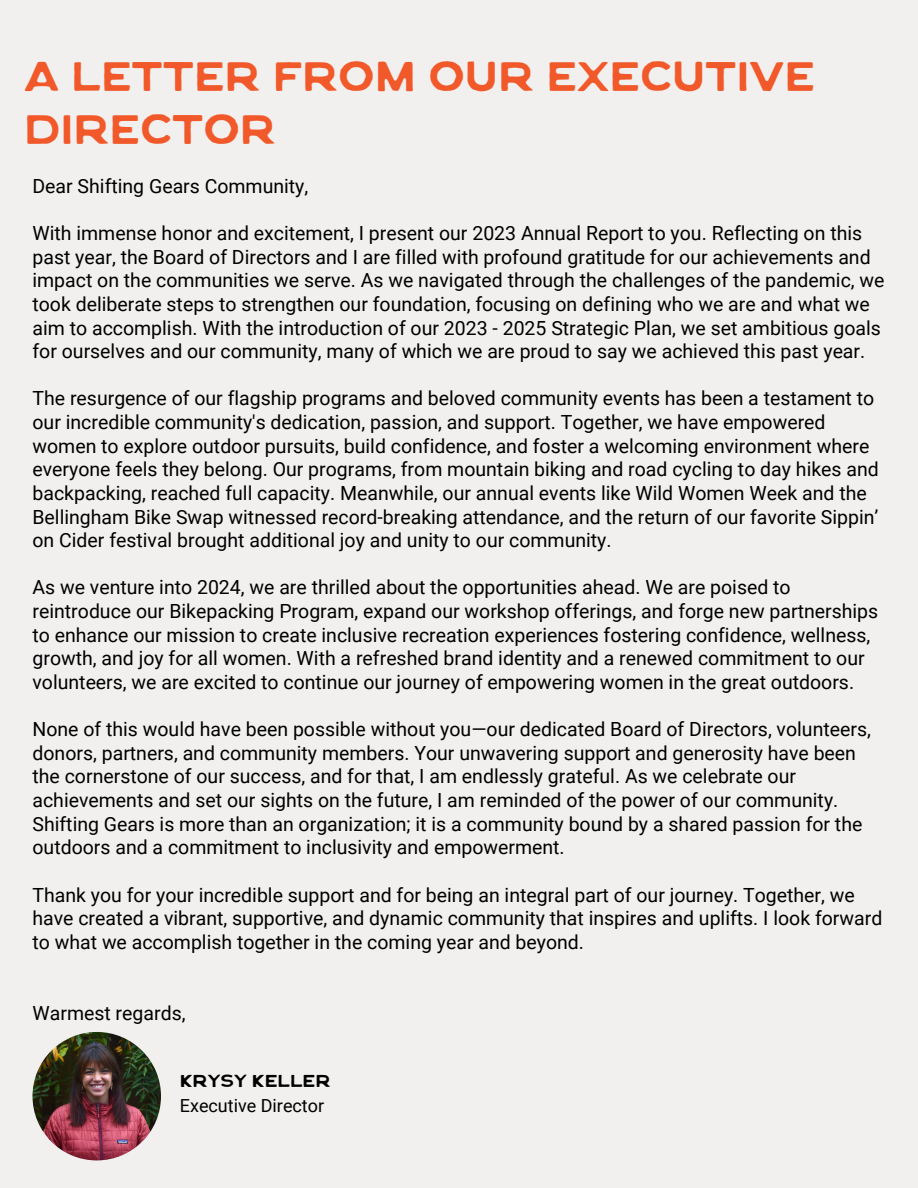
<style>
.page{position:relative;width:918px;height:1188px;background:#f1f0ef}
.page>*{position:absolute;margin:0;border:0;box-sizing:border-box;transform-origin:0 0}
.t1{font:42.9px/52.8px "TAY Lennon";letter-spacing:.22em;color:#f1592a}
.t2{font:19.5px/23.7px "Roboto";color:#000}
.t3{font:18px "Roboto";color:#000}
.t4{font:18px "TAY Lennon";letter-spacing:.185em;color:#000}
</style>
<div class="page">
<img style="left:33px;top:1032px;width:128px;height:128px;border-radius:50%">
<p class="t1" style="left:24px;top:54px;width:784px">A LETTER FROM OUR EXECUTIVE<br>DIRECTOR</p>
<p class="t2" style="left:33px;top:174px;width:277px">Dear Shifting Gears Community,</p>
<p class="t2" style="left:33px;top:221px;width:854px">With immense honor and excitement, I present our 2023 Annual Report to you. Reflecting on this past year, the Board of Directors and I are filled with profound gratitude for our achievements and impact on the communities we serve. As we navigated through the challenges of the pandemic, we took deliberate steps to strengthen our foundation, focusing on defining who we are and what we aim to accomplish. With the introduction of our 2023 - 2025 Strategic Plan, we set ambitious goals for ourselves and our community, many of which we are proud to say we achieved this past year.</p>
<p class="t2" style="left:33px;top:387px;width:848px">The resurgence of our flagship programs and beloved community events has been a testament to our incredible community's dedication, passion, and support. Together, we have empowered women to explore outdoor pursuits, build confidence, and foster a welcoming environment where everyone feels they belong. Our programs, from mountain biking and road cycling to day hikes and backpacking, reached full capacity. Meanwhile, our annual events like Wild Women Week and the Bellingham Bike Swap witnessed record-breaking attendance, and the return of our favorite Sippin’ on Cider festival brought additional joy and unity to our community.</p>
<p class="t2" style="left:33px;top:576px;width:847px">As we venture into 2024, we are thrilled about the opportunities ahead. We are poised to reintroduce our Bikepacking Program, expand our workshop offerings, and forge new partnerships to enhance our mission to create inclusive recreation experiences fostering confidence, wellness, growth, and joy for all women. With a refreshed brand identity and a renewed commitment to our volunteers, we are excited to continue our journey of empowering women in the great outdoors.</p>
<p class="t2" style="left:33px;top:718px;width:840px">None of this would have been possible without you—our dedicated Board of Directors, volunteers, donors, partners, and community members. Your unwavering support and generosity have been the cornerstone of our success, and for that, I am endlessly grateful. As we celebrate our achievements and set our sights on the future, I am reminded of the power of our community.<br>Shifting Gears is more than an organization; it is a community bound by a shared passion for the outdoors and a commitment to inclusivity and empowerment.</p>
<p class="t2" style="left:33px;top:883px;width:851px">Thank you for your incredible support and for being an integral part of our journey. Together, we have created a vibrant, supportive, and dynamic community that inspires and uplifts. I look forward to what we accomplish together in the coming year and beyond.</p>
<p class="t2" style="left:33px;top:1001px;width:155px">Warmest regards,</p>
<p class="t4" style="left:180px;top:1075px;width:146px">KRYSY KELLER</p>
<p class="t3" style="left:180px;top:1095px;width:146px">Executive Director</p>
</div>
